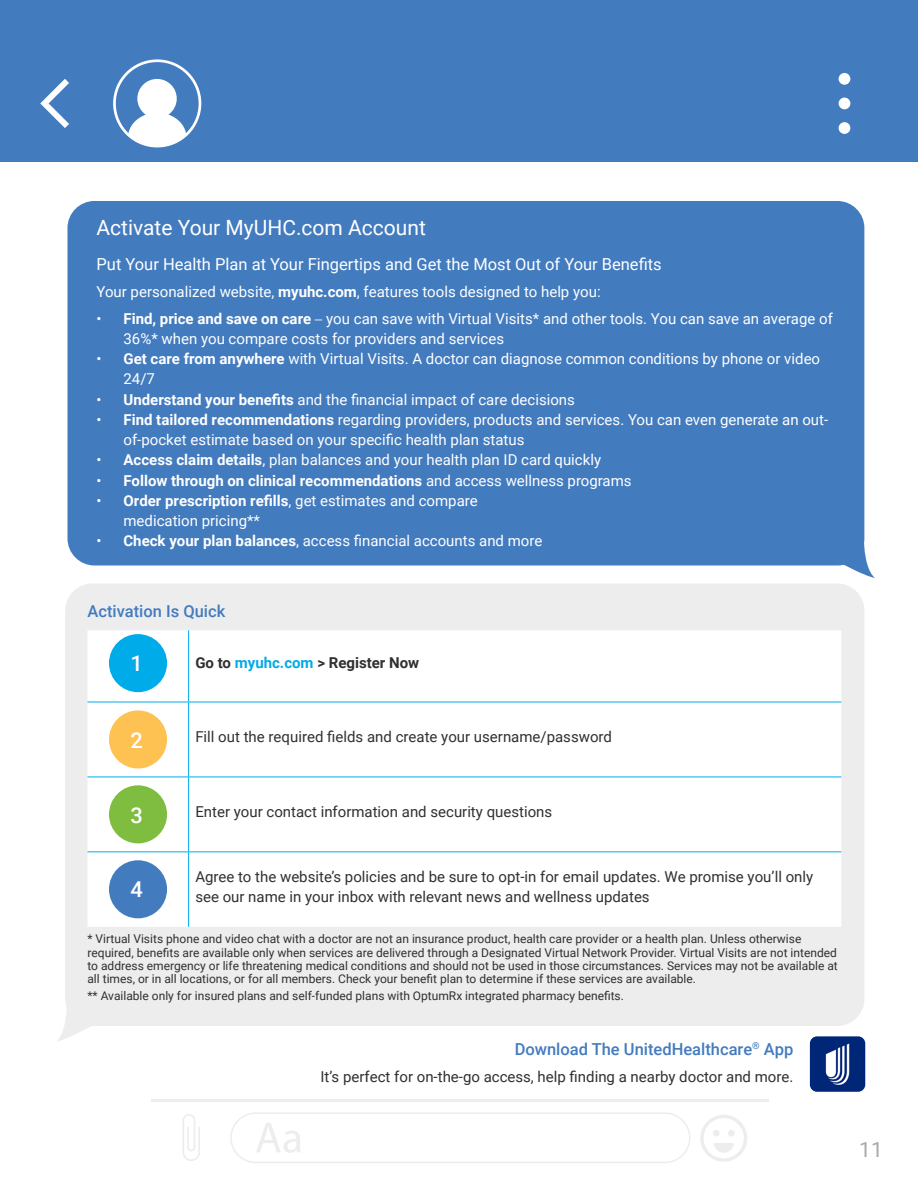
<style>
.page{position:relative;width:918px;height:1188px;background:#fff}
.page>*{position:absolute;margin:0;border:0;box-sizing:border-box;transform-origin:0 0}
.Heading_2_Center{font:500 21.75px "Roboto";color:#fff}
.Subheading_1_White{font:21px "Roboto";color:#fff}
.t1{font:21px "Roboto";color:#a8a9ad}
.Subheading_2_White{font:16.5px "Roboto";color:#fff}
.Subheading_Right{font:500 16.5px "Roboto";color:#437bbf}
.Subheading_2{font:500 16.5px "Roboto";color:#437bbf}
.Body_Text_White{font:15px/20.2px "Roboto";color:#fff}
.Body_Text{font:15px/20.2px "Roboto";color:#312f30}
.t2{font:700 15px "Roboto";color:#fff}
.Body_Text_Right{font:15px "Roboto";color:#312f30}
.Body_Text-2{font:700 15px "Roboto";color:#312f30}
.Table_Body_Footnote{font:12px/13.2px "Roboto";color:#312f30}
.s1{font-weight:700}
.s2{font-family:"Frutiger LT Std";font-weight:300}
.s3{font-weight:400}
.s4{color:#00abe9}
</style>
<div class="page">
<div style="left:68px;top:201px;width:796px;height:364px;background:#437bbf;border-radius:27px"></div>
<svg style="left:838px;top:526px;width:37px;height:52px"></svg>
<div style="left:65px;top:584px;width:799px;height:442px;background:#ecedec;border-radius:27px"></div>
<svg style="left:57px;top:1003px;width:34px;height:38px"></svg>
<div style="left:87px;top:630px;width:754px;height:297px;background:#fff"></div>
<hr style="left:188px;top:630px;width:1px;height:72px;background:#00abe9">
<hr style="left:87px;top:702px;width:102px;height:1px;background:#00abe9">
<hr style="left:189px;top:702px;width:652px;height:1px;background:#00abe9">
<hr style="left:188px;top:702px;width:1px;height:75px;background:#00abe9">
<hr style="left:87px;top:777px;width:102px;height:1px;background:#00abe9">
<hr style="left:189px;top:777px;width:652px;height:1px;background:#00abe9">
<hr style="left:188px;top:777px;width:1px;height:74px;background:#00abe9">
<hr style="left:87px;top:851px;width:102px;height:1px;background:#00abe9">
<hr style="left:189px;top:851px;width:652px;height:1px;background:#00abe9">
<hr style="left:188px;top:852px;width:1px;height:75px;background:#00abe9">
<div style="left:108px;top:633px;width:60px;height:60px;background:#00abe9;border-radius:50%"></div>
<div style="left:107px;top:632px;width:62px;height:63px;border:2px solid #fff;border-radius:50%"></div>
<div style="left:108px;top:709px;width:60px;height:61px;background:#fdc251;border-radius:50%"></div>
<div style="left:107px;top:708px;width:62px;height:63px;border:2px solid #fff;border-radius:50%"></div>
<div style="left:108px;top:784px;width:60px;height:61px;background:#7fbd41;border-radius:50%"></div>
<div style="left:107px;top:783px;width:62px;height:63px;border:2px solid #fff;border-radius:50%"></div>
<div style="left:108px;top:859px;width:60px;height:61px;background:#437bbf;border-radius:50%"></div>
<div style="left:107px;top:858px;width:62px;height:63px;border:2px solid #fff;border-radius:50%"></div>
<img style="left:810px;top:1036px;width:55px;height:56px">
<hr style="left:152px;top:1099px;width:617px;height:3px;background:#ecedec">
<svg style="left:700px;top:1115px;width:47px;height:47px"></svg>
<svg style="left:182px;top:1114px;width:18px;height:47px"></svg>
<svg style="left:230px;top:1112px;width:460px;height:51px"></svg>
<div style="left:0;top:0;width:918px;height:162px;background:#437bbf"></div>
<div style="left:839px;top:73px;width:11px;height:12px;background:#fff;border-radius:50%"></div>
<div style="left:839px;top:98px;width:11px;height:11px;background:#fff;border-radius:50%"></div>
<div style="left:839px;top:122px;width:11px;height:12px;background:#fff;border-radius:50%"></div>
<svg style="left:40px;top:79px;width:29px;height:49px"></svg>
<svg style="left:113px;top:59px;width:88px;height:88px"></svg>
<p class="Subheading_1_White" style="left:97px;top:213px;width:331px">Activate Your MyUHC.com Account</p>
<p class="Subheading_2_White" style="left:97px;top:252px;width:567px">Put Your Health Plan at Your Fingertips and Get the Most Out of Your Benefits</p>
<p class="Body_Text_White" style="left:97px;top:281px;width:506px">Your personalized website, <span class="s1">myuhc.com</span>, features tools designed to help you:</p>
<p class="Body_Text_White" style="left:124px;top:308px;width:711px;text-indent:-27px">• <span class="s1">Find, price and save on care</span> <span class="s2">–</span> you can save with Virtual Visits* and other tools. You can save an average of<br>36%* when you compare costs for providers and services</p>
<p class="Body_Text_White" style="left:124px;top:348px;width:698px;text-indent:-27px">• <span class="s1">Get care from anywhere</span> with Virtual Visits. A doctor can diagnose common conditions by phone or video<br>24/7</p>
<p class="Body_Text_White" style="left:97px;top:389px;width:480px">• <span class="s1">Understand your benefits</span> and the financial impact of care decisions</p>
<p class="Body_Text_White" style="left:124px;top:409px;width:706px;text-indent:-27px">• <span class="s1">Find tailored recommendations</span> regarding providers, products and services. You can even generate an out&shy;of-pocket estimate based on your specific health plan status</p>
<p class="Body_Text_White" style="left:97px;top:449px;width:506px">• <span class="s1">Access claim details</span>, plan balances and your health plan ID card quickly</p>
<p class="t2" style="left:97px;top:470px;width:537px"><span class="s3">•</span> Follow through on clinical recommendations <span class="s3">and access wellness programs</span></p>
<p class="Body_Text_White" style="left:124px;top:490px;width:356px;text-indent:-27px">• <span class="s1">Order prescription refills</span>, get estimates and compare medication pricing**</p>
<p class="Body_Text_White" style="left:97px;top:530px;width:447px">• <span class="s1">Check your plan balances</span>, access financial accounts and more</p>
<p class="Subheading_2" style="left:87px;top:599px;width:139px">Activation Is Quick</p>
<p class="Heading_2_Center" style="left:131px;top:648px;width:14px">1</p>
<p class="Body_Text-2" style="left:195px;top:653px;width:225px">Go to <span class="s4">myuhc.com</span> &gt; Register Now</p>
<p class="Heading_2_Center" style="left:131px;top:725px;width:14px">2</p>
<p class="Body_Text" style="left:195px;top:726px;width:418px">Fill out the required fields and create your username/password</p>
<p class="Heading_2_Center" style="left:131px;top:800px;width:14px">3</p>
<p class="Body_Text" style="left:195px;top:801px;width:358px">Enter your contact information and security questions</p>
<p class="Heading_2_Center" style="left:131px;top:875px;width:14px">4</p>
<p class="Body_Text" style="left:195px;top:866px;width:619px">Agree to the website’s policies and be sure to opt-in for email updates. We promise you’ll only see our name in your inbox with relevant news and wellness updates</p>
<p class="Table_Body_Footnote" style="left:87px;top:932px;width:752px">* Virtual Visits phone and video chat with a doctor are not an insurance product, health care provider or a health plan. Unless otherwise required, benefits are available only when services are delivered through a Designated Virtual Network Provider. Virtual Visits are not intended to address emergency or life threatening medical conditions and should not be used in those circumstances. Services may not be available at all times, or in all locations, or for all members. Check your benefit plan to determine if these services are available.</p>
<p class="Table_Body_Footnote" style="left:87px;top:988px;width:538px">** Available only for insured plans and self-funded plans with OptumRx integrated pharmacy benefits.</p>
<p class="Subheading_Right" style="left:515px;top:1037px;width:280px">Download The UnitedHealthcare<sup>®</sup> App</p>
<p class="Body_Text_Right" style="left:320px;top:1066px;width:475px">It’s perfect for on-the-go access, help finding a nearby doctor and more.</p>
<h2 class="t1" style="left:859px;top:1135px;width:25px">11</h2>
</div>
